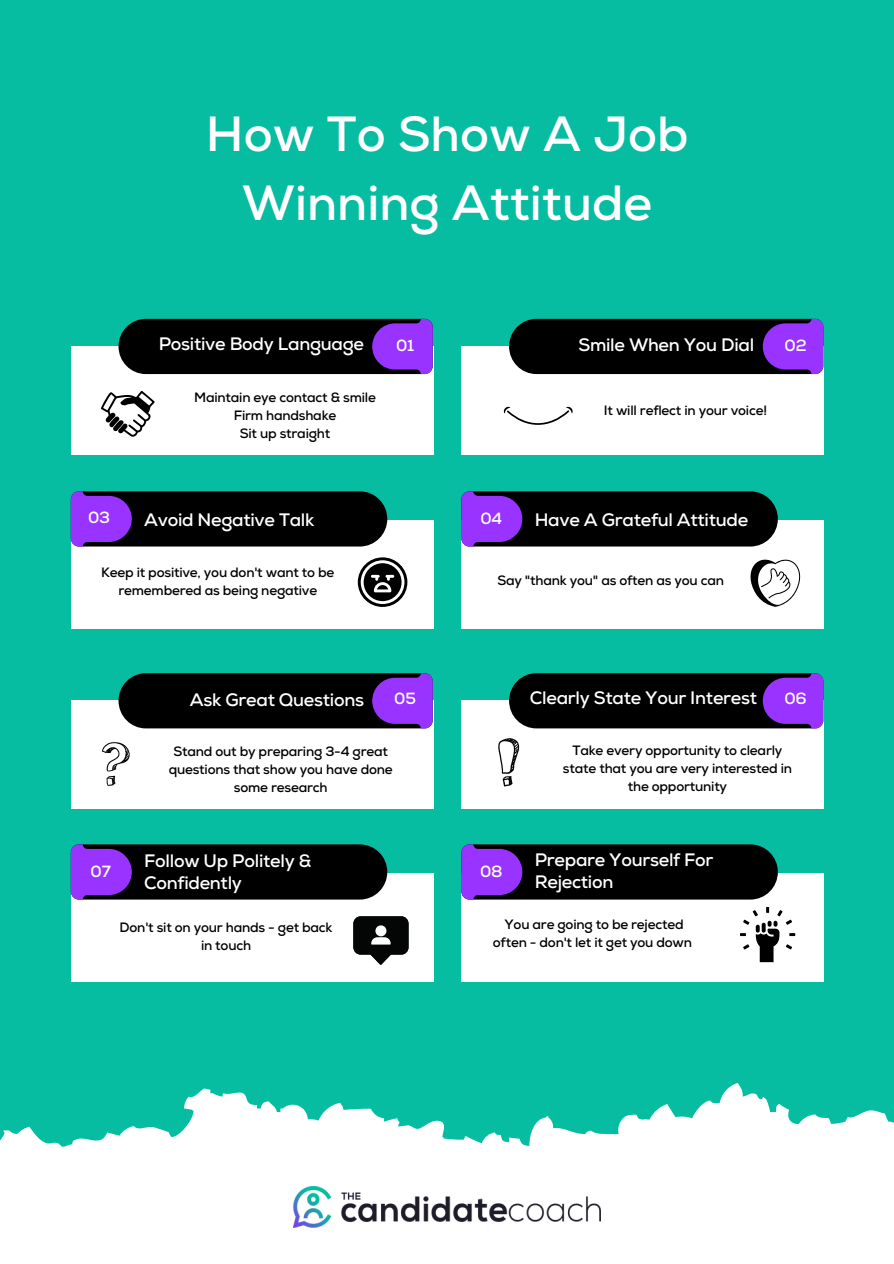
<style>
.page{position:relative;width:894px;height:1264px;background:#fff}
.page>*{position:absolute;margin:0;border:0;box-sizing:border-box;transform-origin:0 0}
.t1{font:700 49.2px/68.7px "Nexa";color:#fff;text-align:center}
.t2{font:700 18px/21.5px "Nexa";letter-spacing:-.015em;color:#fff}
.t3{font:700 16.2px "Nexa";letter-spacing:-.015em;color:#fff}
.t4{font:700 13.5px/18px "Nexa";letter-spacing:-.015em;color:#000;text-align:center}
</style>
<div class="page">
<div style="left:0;top:0;width:893px;height:1263px;background:#07bda1"></div>
<div style="left:71px;top:520px;width:362px;height:108px;background:#fff"></div>
<div style="left:71px;top:700px;width:362px;height:108px;background:#fff"></div>
<div style="left:71px;top:873px;width:362px;height:108px;background:#fff"></div>
<div style="left:71px;top:346px;width:362px;height:108px;background:#fff"></div>
<svg style="left:71px;top:491px;width:316px;height:55px;background:#190c2c"></svg>
<svg style="left:71px;top:844px;width:316px;height:55px;background:#190c2c"></svg>
<svg style="left:118px;top:319px;width:314px;height:55px;background:#1a0c2b"></svg>
<svg style="left:118px;top:673px;width:314px;height:55px;background:#190d2b"></svg>
<div style="left:461px;top:520px;width:362px;height:108px;background:#fff"></div>
<div style="left:461px;top:700px;width:362px;height:108px;background:#fff"></div>
<div style="left:461px;top:873px;width:362px;height:108px;background:#fff"></div>
<div style="left:461px;top:346px;width:362px;height:108px;background:#fff"></div>
<svg style="left:461px;top:491px;width:316px;height:55px;background:#190c2b"></svg>
<svg style="left:461px;top:844px;width:316px;height:55px;background:#190c2b"></svg>
<svg style="left:509px;top:319px;width:313px;height:55px;background:#190c2a"></svg>
<svg style="left:509px;top:673px;width:313px;height:55px;background:#190c2b"></svg>
<svg style="left:0;top:1083px;width:893px;height:180px;fill:#fff"></svg>
<img style="left:294px;top:1186px;width:306px;height:40px">
<svg style="left:101px;top:391px;width:54px;height:46px"></svg>
<svg style="left:503px;top:407px;width:69px;height:18px"></svg>
<svg style="left:358px;top:557px;width:49px;height:50px"></svg>
<svg style="left:750px;top:559px;width:51px;height:47px"></svg>
<svg style="left:102px;top:742px;width:28px;height:44px"></svg>
<svg style="left:498px;top:738px;width:21px;height:48px"></svg>
<svg style="left:353px;top:916px;width:55px;height:48px"></svg>
<svg style="left:740px;top:907px;width:55px;height:55px"></svg>
<p class="t1" style="left:206px;top:102px;width:484px">How To Show A Job<br>Winning Attitude</p>
<p class="t2" style="left:159px;top:334px;width:207px">Positive Body Language</p>
<p class="t4" style="left:194px;top:388px;width:183px">Maintain eye contact &amp; smile</p>
<p class="t4" style="left:234px;top:406px;width:104px">Firm handshake</p>
<p class="t4" style="left:240px;top:424px;width:92px">Sit up straight</p>
<p class="t3" style="left:396px;top:336px;width:20px">01</p>
<p class="t2" style="left:578px;top:335px;width:177px">Smile When You Dial</p>
<p class="t3" style="left:784px;top:336px;width:23px">02</p>
<p class="t4" style="left:603px;top:402px;width:165px">It will reflect in your voice!</p>
<p class="t3" style="left:88px;top:507px;width:23px">03</p>
<p class="t2" style="left:144px;top:510px;width:172px">Avoid Negative Talk</p>
<p class="t3" style="left:480px;top:509px;width:23px">04</p>
<p class="t2" style="left:534px;top:510px;width:215px">Have A Grateful Attitude</p>
<p class="t4" style="left:101px;top:563px;width:234px">Keep it positive, you don't want to be remembered as being negative</p>
<p class="t4" style="left:497px;top:572px;width:228px">Say "thank you" as often as you can</p>
<p class="t2" style="left:190px;top:689px;width:176px">Ask Great Questions</p>
<p class="t3" style="left:394px;top:689px;width:23px">05</p>
<p class="t2" style="left:529px;top:688px;width:229px">Clearly State Your Interest</p>
<p class="t3" style="left:784px;top:689px;width:24px">06</p>
<p class="t4" style="left:169px;top:742px;width:225px">Stand out by preparing 3-4 great questions that show you have done some research</p>
<p class="t3" style="left:91px;top:861px;width:22px">07</p>
<p class="t2" style="left:144px;top:851px;width:169px">Follow Up Politely &amp;<br>Confidently</p>
<p class="t4" style="left:120px;top:918px;width:214px">Don't sit on your hands - get back in touch</p>
<p class="t3" style="left:480px;top:861px;width:24px">08</p>
<p class="t4" style="left:563px;top:741px;width:230px">Take every opportunity to clearly state that you are very interested in the opportunity</p>
<p class="t2" style="left:534px;top:850px;width:180px">Prepare Yourself For</p>
<p class="t2" style="left:534px;top:871px;width:80px">Rejection</p>
<p class="t4" style="left:492px;top:915px;width:201px">You are going to be rejected often - don't let it get you down</p>
</div>
